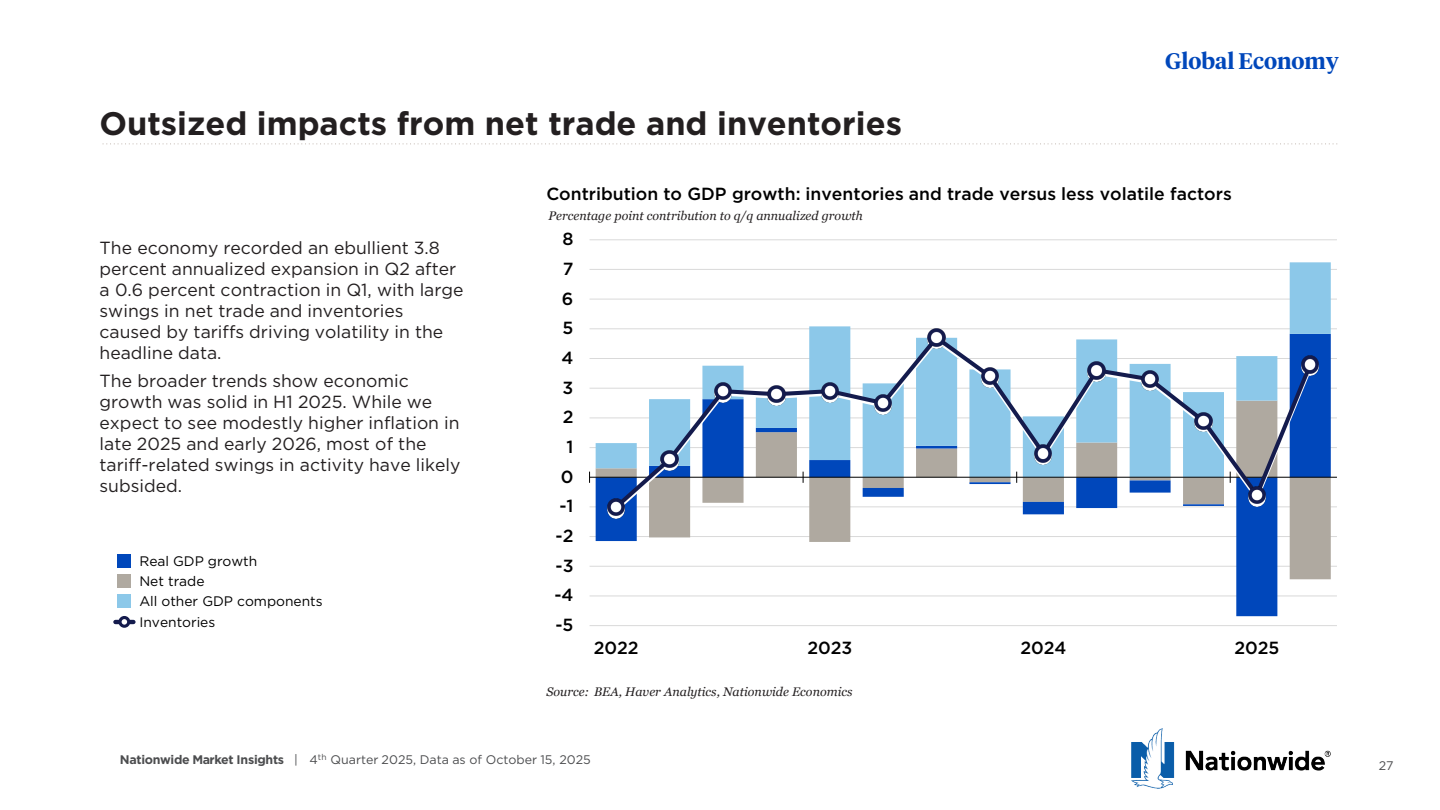
<style>
.page{position:relative;width:1440px;height:810px;background:#fff}
.page>*{position:absolute;margin:0;border:0;box-sizing:border-box;transform-origin:0 0}
.t1{font:700 32.5px "Gotham";color:#231f20}
.t2{font:600 22.5px "Tiempos Headline";color:#0047bb}
.t3{font:17.5px/21px "Gotham";color:#231f20}
.t4{font:500 17.5px "Gotham";color:#000}
.t5{font:13.75px "Gotham";color:#000}
.t6{font:italic 12.5px "Georgia";letter-spacing:.005em;color:#231f20}
.t7{font:12.5px "Gotham";letter-spacing:.005em;color:#4c4d4f}
.s1{font-weight:700}
</style>
<div class="page">
<img style="left:1132px;top:729px;width:198px;height:59px">
<svg style="left:103px;top:143px;width:1235px;height:1px"></svg>
<hr style="left:590px;top:625px;width:747px;height:1px;background:#d9d9d9">
<hr style="left:590px;top:595px;width:747px;height:1px;background:#d9d9d9">
<hr style="left:590px;top:566px;width:747px;height:1px;background:#d9d9d9">
<hr style="left:590px;top:536px;width:747px;height:1px;background:#d9d9d9">
<hr style="left:590px;top:506px;width:747px;height:1px;background:#d9d9d9">
<hr style="left:590px;top:447px;width:747px;height:1px;background:#d9d9d9">
<hr style="left:590px;top:417px;width:747px;height:1px;background:#d9d9d9">
<hr style="left:590px;top:388px;width:747px;height:1px;background:#d9d9d9">
<hr style="left:590px;top:358px;width:747px;height:1px;background:#d9d9d9">
<hr style="left:590px;top:328px;width:747px;height:1px;background:#d9d9d9">
<hr style="left:590px;top:299px;width:747px;height:1px;background:#d9d9d9">
<hr style="left:590px;top:269px;width:747px;height:1px;background:#d9d9d9">
<hr style="left:590px;top:239px;width:747px;height:1px;background:#d9d9d9">
<svg style="left:596px;top:478px;width:735px;height:138px"></svg>
<svg style="left:596px;top:262px;width:735px;height:215px"></svg>
<hr style="left:590px;top:477px;width:747px;height:1px;background:#000">
<img style="left:608px;top:516px;width:17px;height:2px">
<svg style="left:611px;top:332px;width:705px;height:181px"></svg>
<img style="left:608px;top:498px;width:17px;height:18px">
<img style="left:661px;top:451px;width:17px;height:17px">
<img style="left:714px;top:382px;width:18px;height:18px">
<img style="left:768px;top:385px;width:17px;height:18px">
<img style="left:821px;top:382px;width:17px;height:18px">
<img style="left:874px;top:394px;width:18px;height:18px">
<img style="left:928px;top:329px;width:17px;height:17px">
<img style="left:981px;top:368px;width:18px;height:17px">
<img style="left:1035px;top:445px;width:17px;height:17px">
<img style="left:1088px;top:362px;width:17px;height:17px">
<img style="left:1141px;top:370px;width:18px;height:18px">
<img style="left:1195px;top:412px;width:17px;height:17px">
<img style="left:1248px;top:486px;width:18px;height:18px">
<img style="left:1302px;top:356px;width:17px;height:17px">
<div style="left:118px;top:555px;width:13px;height:13px;background:#0047bb"></div>
<div style="left:118px;top:595px;width:13px;height:13px;background:#8cc8e9"></div>
<div style="left:118px;top:575px;width:13px;height:13px;background:#afa9a0"></div>
<hr style="left:115px;top:620px;width:18px;height:4px;background:#141b4d">
<div style="left:120px;top:618px;width:9px;height:8px;background:#fff;border-radius:50%"></div>
<div style="left:118px;top:616px;width:12px;height:12px;border:3px solid #141b4d;border-radius:50%"></div>
<h2 class="t1" style="left:100px;top:102px;width:804px">Outsized impacts from net trade and inventories</h2>
<p class="t2" style="left:1165px;top:46px;width:175px">Global Economy</p>
<p class="t4" style="left:546px;top:182px;width:687px">Contribution to GDP growth: inventories and trade versus less volatile factors</p>
<p class="t3" style="left:100px;top:237px;width:366px">The economy recorded an ebullient 3.8 percent annualized expansion in Q2 after a 0.6 percent contraction in Q1, with large swings in net trade and inventories caused by tariffs driving volatility in the headline data.</p>
<p class="t3" style="left:100px;top:370px;width:363px">The broader trends show economic growth was solid in H1 2025. While we expect to see modestly higher inflation in late 2025 and early 2026, most of the tariff-related swings in activity have likely subsided.</p>
<p class="t5" style="left:139px;top:552px;width:119px">Real GDP growth</p>
<p class="t5" style="left:139px;top:572px;width:67px">Net trade</p>
<p class="t5" style="left:139px;top:593px;width:185px">All other GDP components</p>
<p class="t5" style="left:139px;top:613px;width:77px">Inventories</p>
<p class="t6" style="left:549px;top:208px;width:316px">Percentage point contribution to q/q annualized growth</p>
<p class="t4" style="left:562px;top:228px;width:13px">8</p>
<p class="t4" style="left:563px;top:257px;width:12px">7</p>
<p class="t4" style="left:562px;top:287px;width:13px">6</p>
<p class="t4" style="left:563px;top:317px;width:12px">5</p>
<p class="t4" style="left:562px;top:346px;width:13px">4</p>
<p class="t4" style="left:563px;top:376px;width:12px">3</p>
<p class="t4" style="left:563px;top:406px;width:12px">2</p>
<p class="t4" style="left:567px;top:435px;width:8px">1</p>
<p class="t4" style="left:561px;top:465px;width:14px">0</p>
<p class="t4" style="left:559px;top:495px;width:16px">-1</p>
<p class="t4" style="left:556px;top:524px;width:19px">-2</p>
<p class="t4" style="left:555px;top:554px;width:20px">-3</p>
<p class="t4" style="left:554px;top:584px;width:21px">-4</p>
<p class="t4" style="left:555px;top:613px;width:20px">-5</p>
<p class="t4" style="left:594px;top:636px;width:46px">2022</p>
<p class="t4" style="left:807px;top:636px;width:46px">2023</p>
<p class="t4" style="left:1020px;top:636px;width:48px">2024</p>
<p class="t4" style="left:1234px;top:636px;width:46px">2025</p>
<p class="t6" style="left:546px;top:683px;width:308px">Source: BEA, Haver Analytics, Nationwide Economics</p>
<p class="t7" style="left:120px;top:751px;width:472px"><span class="s1">Nationwide Market Insights</span> | 4<sup>th</sup> Quarter 2025, Data as of October 15, 2025</p>
<p class="t7" style="left:1379px;top:757px;width:16px">27</p>
</div>
